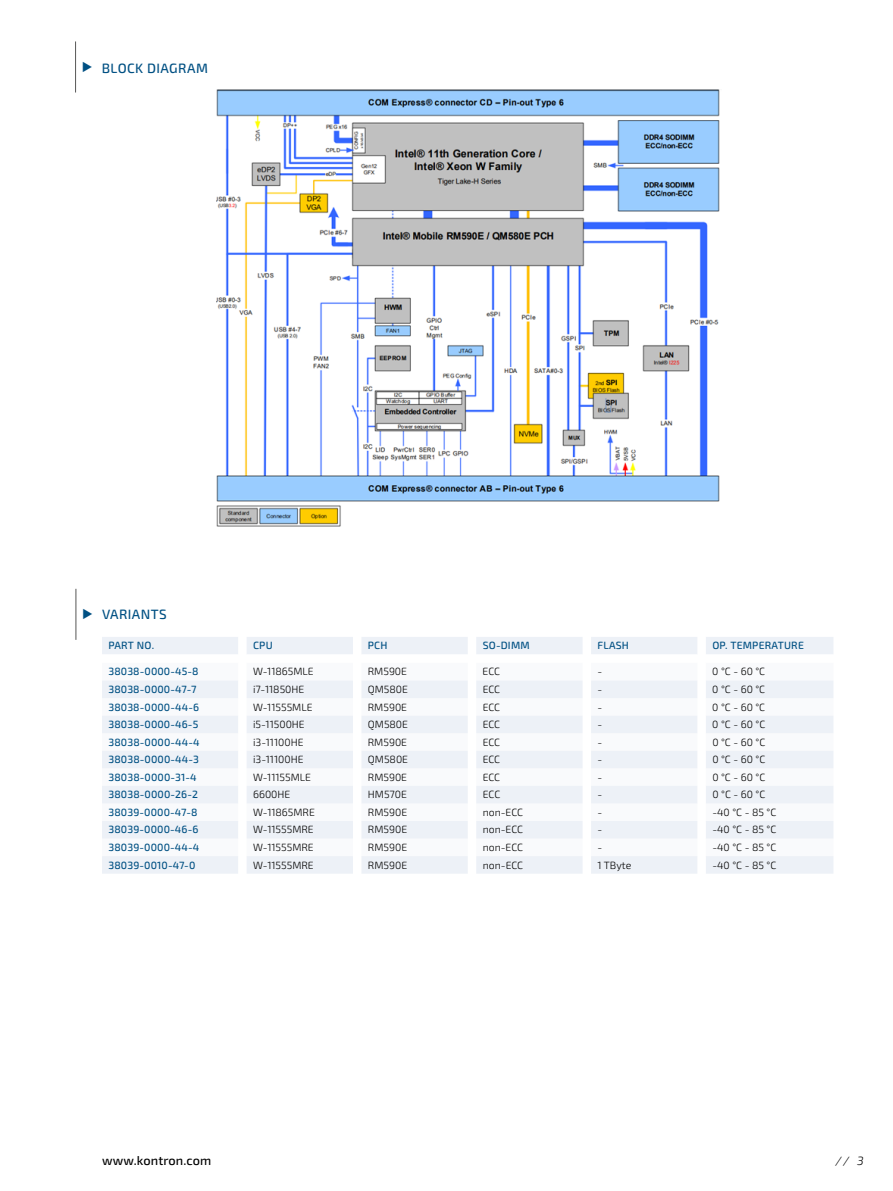
<style>
.page{position:relative;width:893px;height:1191px;background:#fff}
.page>*{position:absolute;margin:0;border:0;box-sizing:border-box;transform-origin:0 0}
.t1{font:500 13.5px "Sn T";letter-spacing:.025em;color:#005083}
.t2{font:500 12.75px "Sn T";letter-spacing:.01em;color:#000}
.t3{font:italic 300 12px "Sn T";color:#000}
.t4{font:300 10.5px "Sn T";color:#000}
.t5{font:500 10.5px "Sn T";letter-spacing:.01em;color:#005083}
</style>
<div class="page">
<hr style="left:75px;top:41px;width:1px;height:51px;background:#575756">
<hr style="left:76px;top:589px;width:1px;height:51px;background:#575756">
<div style="left:102px;top:637px;width:731px;height:17px;background:#edf1f7"></div>
<div style="left:102px;top:680px;width:731px;height:193px;background:#f3f5f9"></div>
<img style="left:216px;top:90px;width:504px;height:437px">
<p class="t1" style="left:102px;top:60px;width:108px">BLOCK DIAGRAM</p>
<p class="t1" style="left:102px;top:606px;width:66px">VARIANTS</p>
<p class="t5" style="left:108px;top:639px;width:47px">PART NO.</p>
<p class="t5" style="left:253px;top:639px;width:21px">CPU</p>
<p class="t5" style="left:368px;top:639px;width:21px">PCH</p>
<p class="t5" style="left:483px;top:639px;width:49px">SO-DIMM</p>
<p class="t5" style="left:597px;top:639px;width:33px">FLASH</p>
<p class="t5" style="left:712px;top:639px;width:93px">OP. TEMPERATURE</p>
<p class="t5" style="left:108px;top:665px;width:92px">38038-0000-45-8</p>
<p class="t4" style="left:253px;top:665px;width:62px">W-11865MLE</p>
<p class="t4" style="left:368px;top:665px;width:41px">RM590E</p>
<p class="t4" style="left:483px;top:665px;width:19px">ECC</p>
<p class="t4" style="left:597px;top:665px;width:6px">-</p>
<p class="t4" style="left:712px;top:665px;width:54px">0 °C - 60 °C</p>
<p class="t5" style="left:108px;top:683px;width:89px">38038-0000-47-7</p>
<p class="t4" style="left:253px;top:683px;width:53px">i7-11850HE</p>
<p class="t4" style="left:368px;top:683px;width:42px">QM580E</p>
<p class="t4" style="left:483px;top:683px;width:19px">ECC</p>
<p class="t4" style="left:597px;top:683px;width:6px">-</p>
<p class="t4" style="left:712px;top:683px;width:54px">0 °C - 60 °C</p>
<p class="t5" style="left:108px;top:700px;width:92px">38038-0000-44-6</p>
<p class="t4" style="left:253px;top:701px;width:61px">W-11555MLE</p>
<p class="t4" style="left:368px;top:701px;width:41px">RM590E</p>
<p class="t4" style="left:483px;top:701px;width:19px">ECC</p>
<p class="t4" style="left:712px;top:701px;width:54px">0 °C - 60 °C</p>
<p class="t5" style="left:108px;top:718px;width:91px">38038-0000-46-5</p>
<p class="t4" style="left:253px;top:718px;width:53px">i5-11500HE</p>
<p class="t4" style="left:368px;top:718px;width:42px">QM580E</p>
<p class="t4" style="left:483px;top:718px;width:19px">ECC</p>
<p class="t4" style="left:597px;top:718px;width:6px">-</p>
<p class="t4" style="left:712px;top:718px;width:54px">0 °C - 60 °C</p>
<p class="t5" style="left:108px;top:736px;width:93px">38038-0000-44-4</p>
<p class="t4" style="left:253px;top:736px;width:52px">i3-11100HE</p>
<p class="t4" style="left:368px;top:736px;width:41px">RM590E</p>
<p class="t4" style="left:483px;top:736px;width:19px">ECC</p>
<p class="t4" style="left:597px;top:736px;width:6px">-</p>
<p class="t4" style="left:712px;top:736px;width:54px">0 °C - 60 °C</p>
<p class="t5" style="left:108px;top:753px;width:92px">38038-0000-44-3</p>
<p class="t4" style="left:253px;top:753px;width:52px">i3-11100HE</p>
<p class="t4" style="left:368px;top:753px;width:42px">QM580E</p>
<p class="t4" style="left:483px;top:753px;width:19px">ECC</p>
<p class="t4" style="left:597px;top:753px;width:6px">-</p>
<p class="t4" style="left:712px;top:753px;width:54px">0 °C - 60 °C</p>
<p class="t5" style="left:108px;top:771px;width:90px">38038-0000-31-4</p>
<p class="t4" style="left:253px;top:771px;width:60px">W-11155MLE</p>
<p class="t4" style="left:368px;top:771px;width:41px">RM590E</p>
<p class="t4" style="left:483px;top:771px;width:19px">ECC</p>
<p class="t4" style="left:597px;top:771px;width:6px">-</p>
<p class="t4" style="left:712px;top:771px;width:54px">0 °C - 60 °C</p>
<p class="t5" style="left:109px;top:788px;width:91px">38038-0000-26-2</p>
<p class="t4" style="left:253px;top:788px;width:39px">6600HE</p>
<p class="t4" style="left:368px;top:788px;width:41px">HM570E</p>
<p class="t4" style="left:483px;top:788px;width:19px">ECC</p>
<p class="t4" style="left:597px;top:788px;width:6px">-</p>
<p class="t4" style="left:712px;top:788px;width:54px">0 °C - 60 °C</p>
<p class="t5" style="left:109px;top:806px;width:91px">38039-0000-47-8</p>
<p class="t4" style="left:253px;top:806px;width:63px">W-11865MRE</p>
<p class="t4" style="left:368px;top:806px;width:41px">RM590E</p>
<p class="t4" style="left:483px;top:806px;width:42px">non-ECC</p>
<p class="t4" style="left:598px;top:806px;width:6px">-</p>
<p class="t4" style="left:712px;top:806px;width:65px">-40 °C - 85 °C</p>
<p class="t5" style="left:109px;top:823px;width:91px">38039-0000-46-6</p>
<p class="t4" style="left:253px;top:823px;width:62px">W-11555MRE</p>
<p class="t4" style="left:368px;top:823px;width:41px">RM590E</p>
<p class="t4" style="left:483px;top:823px;width:42px">non-ECC</p>
<p class="t4" style="left:598px;top:823px;width:6px">-</p>
<p class="t4" style="left:712px;top:823px;width:65px">-40 °C - 85 °C</p>
<p class="t5" style="left:109px;top:841px;width:92px">38039-0000-44-4</p>
<p class="t4" style="left:253px;top:841px;width:62px">W-11555MRE</p>
<p class="t4" style="left:368px;top:841px;width:41px">RM590E</p>
<p class="t4" style="left:483px;top:841px;width:42px">non-ECC</p>
<p class="t4" style="left:598px;top:841px;width:6px">-</p>
<p class="t4" style="left:712px;top:841px;width:65px">-40 °C - 85 °C</p>
<p class="t5" style="left:109px;top:858px;width:88px">38039-0010-47-0</p>
<p class="t4" style="left:253px;top:859px;width:62px">W-11555MRE</p>
<p class="t4" style="left:368px;top:859px;width:41px">RM590E</p>
<p class="t4" style="left:483px;top:859px;width:42px">non-ECC</p>
<p class="t4" style="left:598px;top:859px;width:35px">1 TByte</p>
<p class="t4" style="left:712px;top:859px;width:65px">-40 °C - 85 °C</p>
<p class="t2" style="left:102px;top:1153px;width:111px">www.kontron.com</p>
<p class="t3" style="left:836px;top:1153px;width:29px">// 3</p>
</div>
